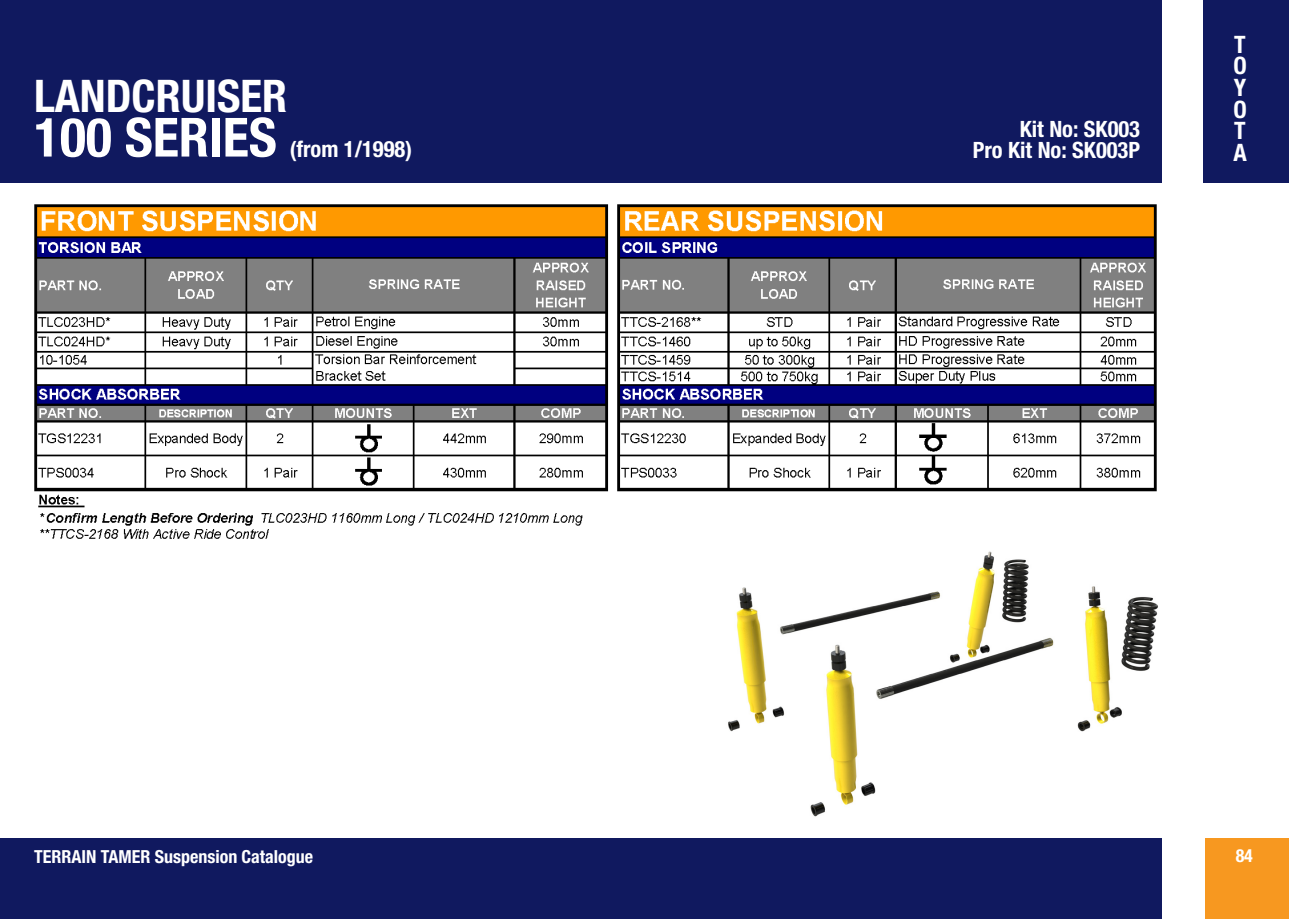
<style>
.page{position:relative;width:1289px;height:919px;background:#fff}
.page>*{position:absolute;margin:0;border:0;box-sizing:border-box;transform-origin:0 0}
.t1{font:700 condensed 54px "Helvetica Neue";color:#fff}
.t2{font:700 condensed 45px "Helvetica Neue";color:#fff}
.t3{font:700 condensed 24px "Helvetica Neue";color:#fff}
.t4{font:700 condensed 22.5px "Helvetica Neue";color:#fff}
.t5{font:700 condensed 18px "Helvetica Neue";color:#fff}
</style>
<div class="page">
<div style="left:0;top:838px;width:1161px;height:80px;background:#10195f"></div>
<div style="left:1205px;top:838px;width:83px;height:80px;background:#f79820"></div>
<div style="left:1203px;top:0;width:85px;height:183px;background:#10195f"></div>
<div style="left:13px;top:0;width:1148px;height:183px;background:#10195f"></div>
<img style="left:728px;top:551px;width:430px;height:266px">
<img style="left:34px;top:204px;width:1123px;height:335px">
<p class="t2" style="left:34px;top:68px;width:254px">LANDCRUISER</p>
<p class="t1" style="left:34px;top:105px;width:244px">100 SERIES</p>
<p class="t4" style="left:290px;top:135px;width:124px">(from 1/1998)</p>
<p class="t4" style="left:1019px;top:115px;width:122px">Kit No: SK003</p>
<p class="t4" style="left:972px;top:136px;width:169px">Pro Kit No: SK003P</p>
<p class="t3" style="left:1234px;top:30px;width:13px">T</p>
<p class="t3" style="left:1233px;top:51px;width:15px">O</p>
<p class="t3" style="left:1233px;top:73px;width:14px">Y</p>
<p class="t3" style="left:1233px;top:94px;width:15px">O</p>
<p class="t3" style="left:1234px;top:116px;width:13px">T</p>
<p class="t3" style="left:1233px;top:138px;width:15px">A</p>
<p class="t5" style="left:34px;top:846px;width:281px">TERRAIN TAMER Suspension Catalogue</p>
<p class="t5" style="left:1235px;top:844px;width:19px">84</p>
</div>
